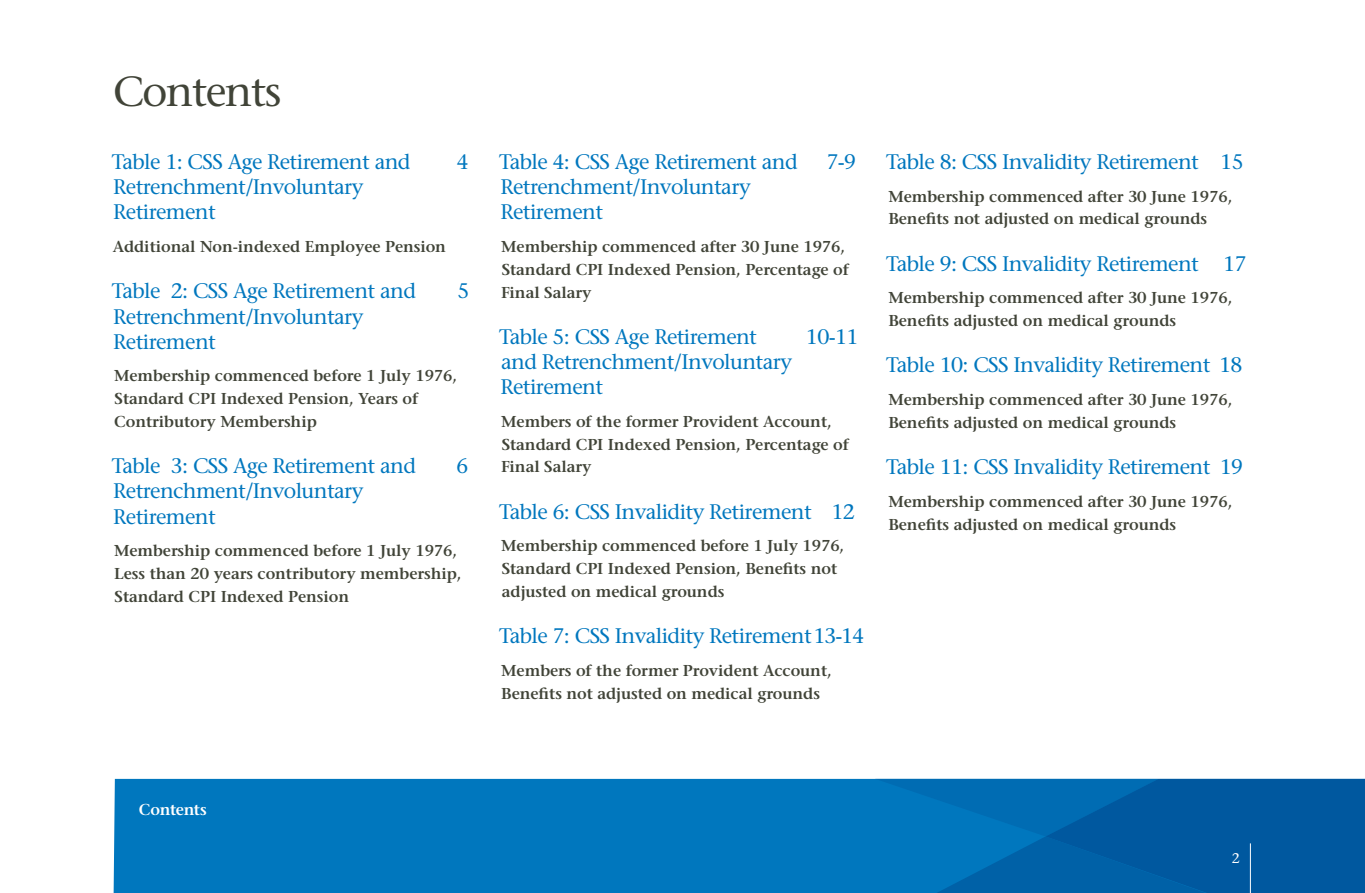
<style>
.page{position:relative;width:1365px;height:893px;background:#fff}
.page>*{position:absolute;margin:0;border:0;box-sizing:border-box;transform-origin:0 0}
.t1{font:42px "Stone Serif";letter-spacing:-.04em;color:#414438}
.t2{font:21px/25.2px "Stone Serif";letter-spacing:-.03em;color:#0077be}
.t3{font:600 15.75px/22.8px "Stone Serif";letter-spacing:-.005em;color:#414438}
.t4{font:600 15.75px "Stone Serif";letter-spacing:-.025em;color:#fff}
.t5{font:14px "Stone Serif";color:#fff}
</style>
<div class="page">
<div style="left:114px;top:779px;width:761px;height:114px;background:#0077be"></div>
<svg style="left:875px;top:779px;width:489px;height:114px"></svg>
<hr style="left:1249px;top:843px;width:1px;height:50px;background:#fff">
<h1 class="t1" style="left:113px;top:66px;width:170px">Contents</h1>
<h2 class="t2" style="left:112px;top:149px;width:300px">Table 1: CSS Age Retirement and</h2>
<h2 class="t2" style="left:456px;top:149px;width:14px">4</h2>
<h2 class="t2" style="left:113px;top:174px;width:252px">Retrenchment/Involuntary<br>Retirement</h2>
<p class="t3" style="left:113px;top:235px;width:335px">Additional Non-indexed Employee Pension</p>
<h2 class="t2" style="left:112px;top:279px;width:305px">Table 2: CSS Age Retirement and</h2>
<h2 class="t2" style="left:457px;top:279px;width:14px">5</h2>
<h2 class="t2" style="left:113px;top:304px;width:252px">Retrenchment/Involuntary<br>Retirement</h2>
<p class="t3" style="left:114px;top:365px;width:344px">Membership commenced before 1 July 1976,<br>Standard CPI Indexed Pension, Years of<br>Contributory Membership</p>
<h2 class="t2" style="left:112px;top:453px;width:305px">Table 3: CSS Age Retirement and</h2>
<h2 class="t2" style="left:456px;top:453px;width:14px">6</h2>
<h2 class="t2" style="left:113px;top:479px;width:252px">Retrenchment/Involuntary<br>Retirement</h2>
<p class="t3" style="left:114px;top:539px;width:349px">Membership commenced before 1 July 1976,<br>Less than 20 years contributory membership,<br>Standard CPI Indexed Pension</p>
<h2 class="t2" style="left:499px;top:149px;width:300px">Table 4: CSS Age Retirement and</h2>
<h2 class="t2" style="left:826px;top:149px;width:31px">7-9</h2>
<h2 class="t2" style="left:500px;top:174px;width:252px">Retrenchment/Involuntary<br>Retirement</h2>
<p class="t3" style="left:501px;top:235px;width:349px">Membership commenced after 30 June 1976,<br>Standard CPI Indexed Pension, Percentage of<br>Final Salary</p>
<h2 class="t2" style="left:499px;top:324px;width:259px">Table 5: CSS Age Retirement</h2>
<h2 class="t2" style="left:805px;top:324px;width:54px">10-11</h2>
<h2 class="t2" style="left:500px;top:349px;width:293px">and Retrenchment/Involuntary<br>Retirement</h2>
<p class="t3" style="left:501px;top:410px;width:349px">Members of the former Provident Account,<br>Standard CPI Indexed Pension, Percentage of<br>Final Salary</p>
<h2 class="t2" style="left:499px;top:499px;width:357px">Table 6: CSS Invalidity Retirement 12</h2>
<p class="t3" style="left:501px;top:535px;width:344px">Membership commenced before 1 July 1976,<br>Standard CPI Indexed Pension, Benefits not adjusted on medical grounds</p>
<h2 class="t2" style="left:499px;top:623px;width:367px">Table 7: CSS Invalidity Retirement13-14</h2>
<p class="t3" style="left:501px;top:659px;width:332px">Members of the former Provident Account,<br>Benefits not adjusted on medical grounds</p>
<h2 class="t2" style="left:886px;top:149px;width:359px">Table 8: CSS Invalidity Retirement 15</h2>
<p class="t3" style="left:888px;top:185px;width:345px">Membership commenced after 30 June 1976,<br>Benefits not adjusted on medical grounds</p>
<h2 class="t2" style="left:886px;top:251px;width:362px">Table 9: CSS Invalidity Retirement 17</h2>
<p class="t3" style="left:888px;top:287px;width:345px">Membership commenced after 30 June 1976,<br>Benefits adjusted on medical grounds</p>
<h2 class="t2" style="left:886px;top:353px;width:358px">Table 10: CSS Invalidity Retirement 18</h2>
<p class="t3" style="left:888px;top:388px;width:345px">Membership commenced after 30 June 1976,<br>Benefits adjusted on medical grounds</p>
<h2 class="t2" style="left:886px;top:454px;width:358px">Table 11: CSS Invalidity Retirement 19</h2>
<p class="t3" style="left:888px;top:490px;width:345px">Membership commenced after 30 June 1976,<br>Benefits adjusted on medical grounds</p>
<p class="t4" style="left:139px;top:800px;width:69px">Contents</p>
<p class="t5" style="left:1231px;top:850px;width:10px">2</p>
</div>
